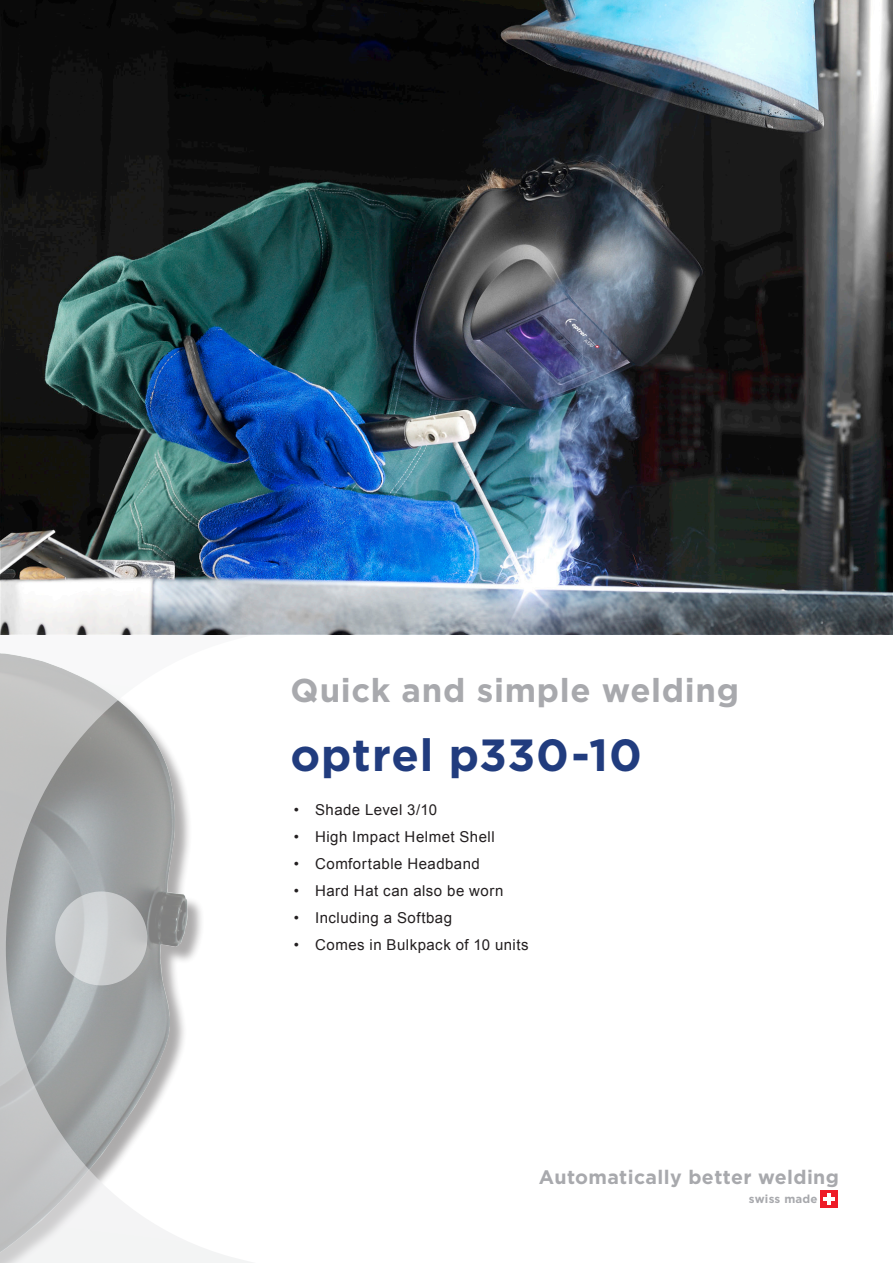
<style>
.page{position:relative;width:893px;height:1263px;background:#fff}
.page>*{position:absolute;margin:0;border:0;box-sizing:border-box;transform-origin:0 0}
.B_Haupttitel{font:700 45px "Gotham";letter-spacing:.015em;color:#213c7e}
.B_Haupttitel-2{font:700 33px "Gotham";letter-spacing:.02em;color:#a8a9ad}
.t1{font:700 19.5px "Gotham";letter-spacing:.02em;color:#a8a9ad}
.t2{font:15px "Arial";letter-spacing:.03em;color:#231f20}
.t3{font:700 11.55px "Gotham";letter-spacing:.02em;color:#a8a9ad}
</style>
<div class="page">
<div style="left:821px;top:1190px;width:17px;height:17px;background:#ee1c28"></div>
<hr style="left:827px;top:1193px;width:4px;height:11px;background:#fff">
<hr style="left:823px;top:1197px;width:12px;height:4px;background:#fff">
<svg style="left:0;top:653px;width:252px;height:610px"></svg>
<div style="left:55px;top:891px;width:92px;height:94px;background:linear-gradient(to right,#d1d5d7,#c6c7c8);border-radius:50%"></div>
<img style="left:0;top:0;width:893px;height:635px">
<p class="B_Haupttitel-2" style="left:291px;top:668px;width:450px">Quick and simple welding</p>
<p class="B_Haupttitel" style="left:291px;top:725px;width:353px">optrel p330-10</p>
<p class="t2" style="left:294px;top:799px;width:145px">• Shade Level 3/10</p>
<p class="t2" style="left:294px;top:826px;width:202px">• High Impact Helmet Shell</p>
<p class="t2" style="left:294px;top:853px;width:188px">• Comfortable Headband</p>
<p class="t2" style="left:294px;top:880px;width:211px">• Hard Hat can also be worn</p>
<p class="t2" style="left:294px;top:907px;width:160px">• Including a Softbag</p>
<p class="t2" style="left:294px;top:934px;width:236px">• Comes in Bulkpack of 10 units</p>
<p class="t1" style="left:539px;top:1164px;width:302px">Automatically better welding</p>
<p class="t3" style="left:749px;top:1191px;width:70px">swiss made</p>
</div>
